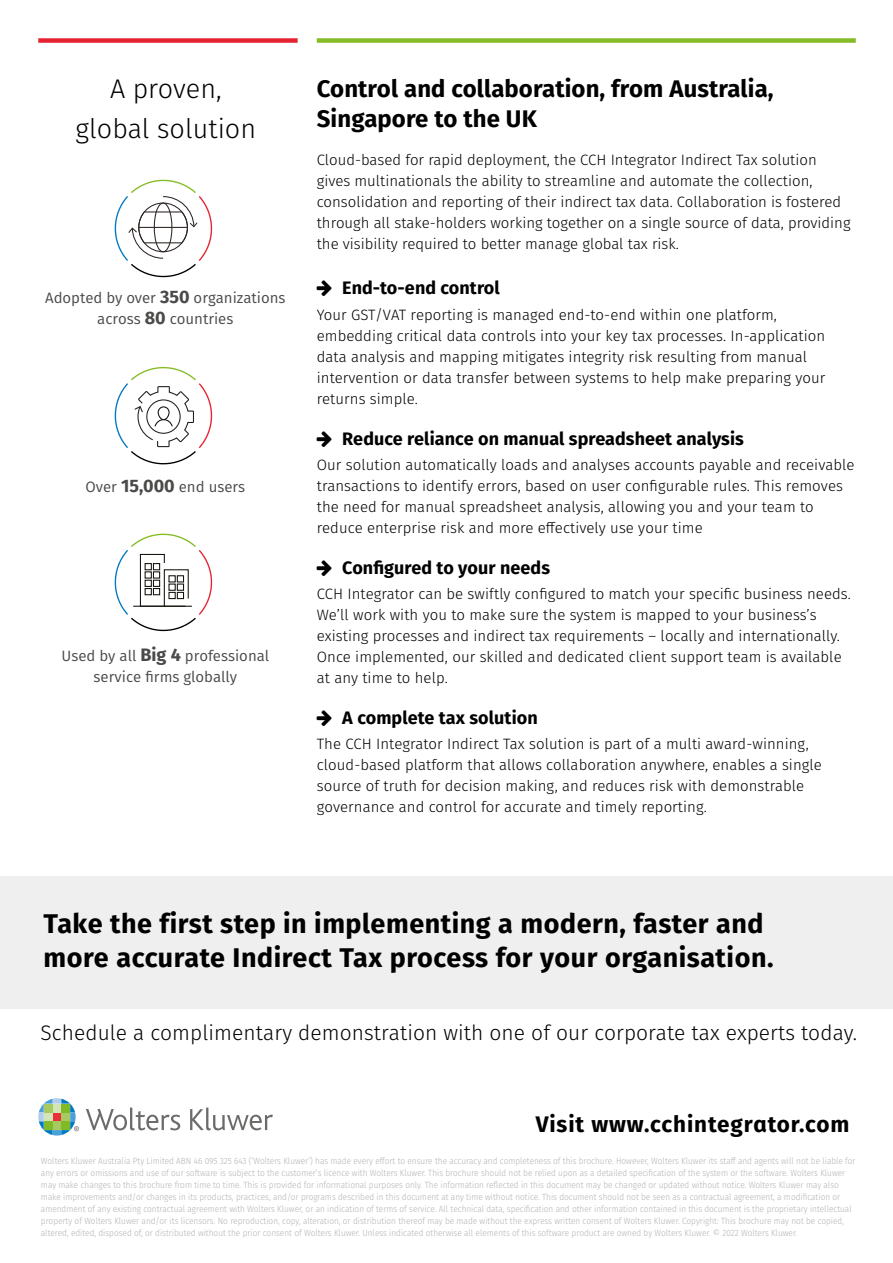
<style>
.page{position:relative;width:893px;height:1263px;background:#fff}
.page>*{position:absolute;margin:0;border:0;box-sizing:border-box;transform-origin:0 0}
.t1{font:700 27px/34.5px "Fira Sans";letter-spacing:.02em;color:#000}
.t2{font:300 27px/40.5px "Fira Sans";color:#000;text-align:center}
.t3{font:700 24px/30px "Fira Sans";letter-spacing:.005em;color:#000}
.t4{font:700 22.5px "Fira Sans";letter-spacing:.04em;color:#000}
.t5{font:300 21px "Fira Sans";letter-spacing:.005em;color:#000}
.t6{font:700 18px "Fira Sans";letter-spacing:.005em;color:#000}
.t7{font:300 15px/21px "Fira Sans";letter-spacing:.005em;color:#000}
.t8{font:15px/21px "Fira Sans";color:#4a4a49;text-align:center}
.t9{font:300 9px/12px "Fira Sans";color:#b3b2b2;scale:.92 1}
.s1{font-weight:700;font-size:18px}
</style>
<div class="page">
<div style="left:38px;top:38px;width:260px;height:5px;background:#e62330"></div>
<div style="left:317px;top:38px;width:539px;height:5px;background:#86bc25"></div>
<svg style="left:86px;top:1107px;width:94px;height:23px"></svg>
<svg style="left:190px;top:1107px;width:83px;height:23px"></svg>
<svg style="left:38px;top:1098px;width:41px;height:37px"></svg>
<svg style="left:114px;top:179px;width:99px;height:99px"></svg>
<svg style="left:114px;top:367px;width:99px;height:98px"></svg>
<svg style="left:114px;top:533px;width:99px;height:98px"></svg>
<div style="left:153px;top:588px;width:7px;height:7px;border:1px solid #13110c"></div>
<div style="left:145px;top:588px;width:7px;height:7px;border:1px solid #13110c"></div>
<div style="left:145px;top:563px;width:7px;height:7px;border:1px solid #13110c"></div>
<div style="left:153px;top:563px;width:7px;height:7px;border:1px solid #13110c"></div>
<div style="left:145px;top:571px;width:7px;height:8px;border:1px solid #13110c"></div>
<div style="left:153px;top:580px;width:7px;height:7px;border:1px solid #13110c"></div>
<div style="left:153px;top:571px;width:7px;height:8px;border:1px solid #13110c"></div>
<div style="left:145px;top:580px;width:7px;height:7px;border:1px solid #13110c"></div>
<div style="left:168px;top:575px;width:8px;height:7px;border:1px solid #13110c"></div>
<div style="left:177px;top:575px;width:7px;height:7px;border:1px solid #13110c"></div>
<div style="left:168px;top:583px;width:8px;height:8px;border:1px solid #13110c"></div>
<div style="left:177px;top:592px;width:7px;height:7px;border:1px solid #13110c"></div>
<div style="left:177px;top:583px;width:7px;height:8px;border:1px solid #13110c"></div>
<div style="left:168px;top:592px;width:8px;height:7px;border:1px solid #13110c"></div>
<hr style="left:133px;top:606px;width:59px;height:1px;background:#13110c">
<div style="left:0;top:876px;width:893px;height:132px;background:#eeefee"></div>
<h1 class="t2" style="left:76px;top:68px;width:182px">A proven, global solution</h1>
<p class="t8" style="left:45px;top:287px;width:242px">Adopted by over <span class="s1">350</span> organizations across <span class="s1">80</span> countries</p>
<p class="t8" style="left:86px;top:476px;width:161px">Over <span class="s1">15,000</span> end users</p>
<p class="t8" style="left:61px;top:645px;width:209px">Used by all <span class="s1">Big 4</span> professional service firms globally</p>
<h2 class="t3" style="left:317px;top:72px;width:458px">Control and collaboration, from Australia,<br>Singapore to the UK</h2>
<p class="t7" style="left:317px;top:149px;width:535px">Cloud-based for rapid deployment, the CCH Integrator Indirect Tax solution gives multinationals the ability to streamline and automate the collection, consolidation and reporting of their indirect tax data. Collaboration is fostered through all stake-holders working together on a single source of data, providing the visibility required to better manage global tax risk.</p>
<p class="t6" style="left:342px;top:273px;width:159px">End-to-end control</p>
<p class="t7" style="left:317px;top:304px;width:510px">Your GST/VAT reporting is managed end-to-end within one platform, embedding critical data controls into your key tax processes. In-application data analysis and mapping mitigates integrity risk resulting from manual intervention or data transfer between systems to help make preparing your returns simple.</p>
<p class="t6" style="left:342px;top:423px;width:403px">Reduce reliance on manual spreadsheet analysis</p>
<p class="t7" style="left:317px;top:454px;width:539px">Our solution automatically loads and analyses accounts payable and receivable transactions to identify errors, based on user configurable rules. This removes the need for manual spreadsheet analysis, allowing you and your team to reduce enterprise risk and more effectively use your time</p>
<p class="t6" style="left:342px;top:552px;width:209px">Configured to your needs</p>
<p class="t7" style="left:317px;top:583px;width:536px">CCH Integrator can be swiftly configured to match your specific business needs.<br>We’ll work with you to make sure the system is mapped to your business’s existing processes and indirect tax requirements – locally and internationally.<br>Once implemented, our skilled and dedicated client support team is available at any time to help.</p>
<p class="t6" style="left:342px;top:703px;width:197px">A complete tax solution</p>
<p class="t7" style="left:317px;top:733px;width:507px">The CCH Integrator Indirect Tax solution is part of a multi award-winning, cloud-based platform that allows collaboration anywhere, enables a single source of truth for decision making, and reduces risk with demonstrable governance and control for accurate and timely reporting.</p>
<h1 class="t1" style="left:44px;top:904px;width:731px">Take the first step in implementing a modern, faster and more accurate Indirect Tax process for your organisation.</h1>
<h3 class="t5" style="left:40px;top:1017px;width:818px">Schedule a complimentary demonstration with one of our corporate tax experts today.</h3>
<h3 class="t4" style="left:536px;top:1105px;width:315px">Visit www.cchintegrator.com</h3>
<p class="t9" style="left:41px;top:1154px;width:887px">Wolters Kluwer Australia Pty Limited ABN 46 095 325 643 (‘Wolters Kluwer’) has made every effort to ensure the accuracy and completeness of this brochure. However, Wolters Kluwer its staff and agents will not be liable for any errors or omissions and use of our software is subject to the customer’s licence with Wolters Kluwer. This brochure should not be relied upon as a detailed specification of the system or the software. Wolters Kluwer may make changes to this brochure from time to time. This is provided for informational purposes only. The information reflected in this document may be changed or updated without notice. Wolters Kluwer may also make improvements and/or changes in its products, practices, and/or programs described in this document at any time without notice. This document should not be seen as a contractual agreement, a modification or amendment of any existing contractual agreement with Wolters Kluwer, or an indication of terms of service. All technical data, specification and other information contained in this document is the proprietary intellectual property of Wolters Kluwer and/or its licensors. No reproduction, copy, alteration, or distribution thereof may be made without the express written consent of Wolters Kluwer. Copyright: This brochure may not be copied, altered, edited, disposed of, or distributed without the prior consent of Wolters Kluwer. Unless indicated otherwise all elements of this software product are owned by Wolters Kluwer. © 2022 Wolters Kluwer.</p>
</div>
